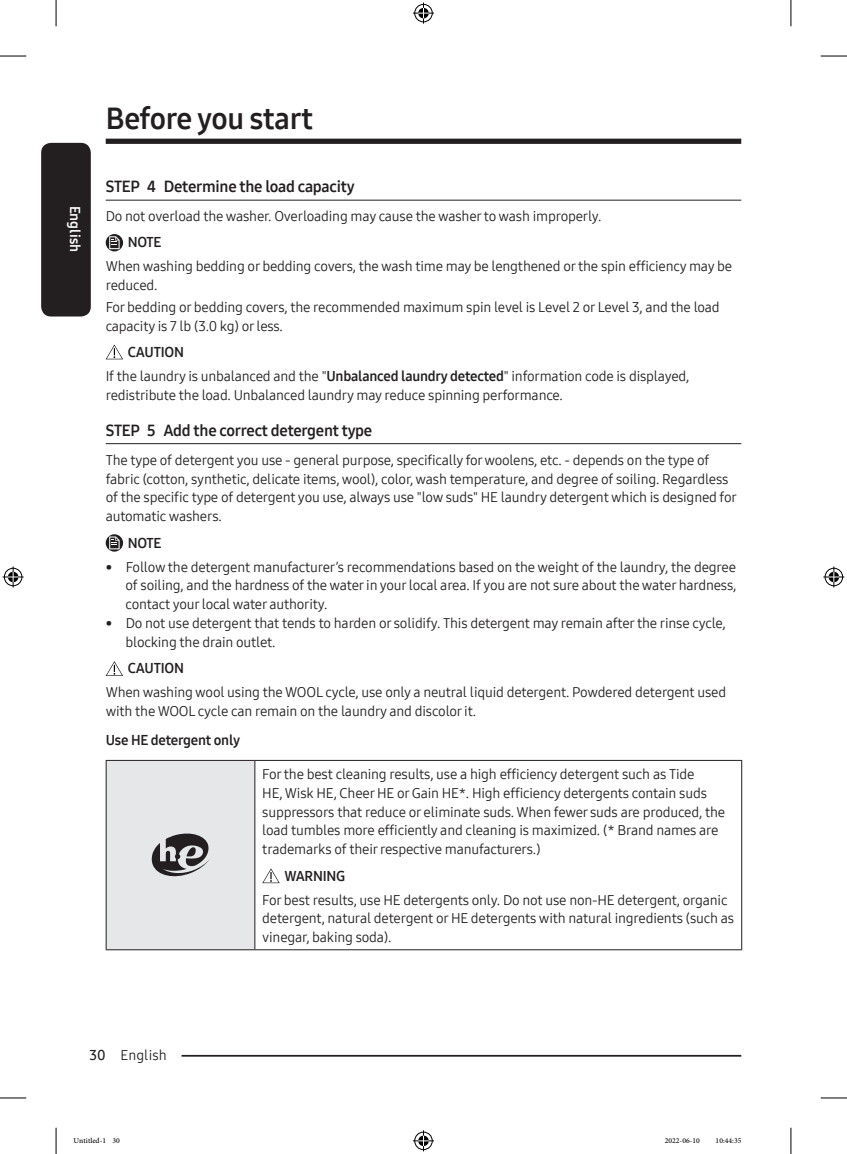
<style>
.page{position:relative;width:847px;height:1154px;background:#fff}
.page>*{position:absolute;margin:0;border:0;box-sizing:border-box;transform-origin:0 0}
.t1{font:29.75px "Samsung One 700";letter-spacing:-.01em;color:#231f20}
.t2{font:15.75px "Samsung One 700";letter-spacing:-.015em;color:#231f20}
.t3{font:14px/18.9px "Samsung One 400";letter-spacing:-.015em;color:#231f20}
.DL_DT_Icon{font:14px "Samsung One 700";letter-spacing:-.015em;color:#231f20}
.t4{font:14px "Samsung One 700";color:#fff}
.t5{font:10.5px "Adobe Arabic";color:#000}
.s1{font-family:"Samsung One 700"}
.s2{font-family:"Samsung One 600"}
</style>
<div class="page">
<div style="left:41px;top:143px;width:50px;height:173px;background:#231f20;border-radius:10px"></div>
<div style="left:106px;top:139px;width:635px;height:5px;background:#231f20"></div>
<hr style="left:135px;top:1055px;width:606px;height:1px;background:#231f20">
<div style="left:106px;top:1045px;width:75px;height:17px;background:#fff"></div>
<hr style="left:106px;top:200px;width:635px;height:1px;background:#231f20">
<hr style="left:106px;top:443px;width:635px;height:1px;background:#231f20">
<svg style="left:106px;top:234px;width:17px;height:17px"></svg>
<svg style="left:109px;top:236px;width:11px;height:13px"></svg>
<svg style="left:106px;top:345px;width:17px;height:14px"></svg>
<svg style="left:106px;top:534px;width:17px;height:18px"></svg>
<svg style="left:109px;top:536px;width:11px;height:13px"></svg>
<svg style="left:106px;top:661px;width:17px;height:15px"></svg>
<div style="left:106px;top:760px;width:149px;height:190px;background:#e6e7e9"></div>
<hr style="left:106px;top:760px;width:149px;height:1px;background:#231f20">
<hr style="left:106px;top:761px;width:1px;height:188px;background:#231f20">
<hr style="left:255px;top:760px;width:486px;height:1px;background:#231f20">
<hr style="left:254px;top:761px;width:1px;height:188px;background:#231f20">
<hr style="left:741px;top:761px;width:1px;height:188px;background:#231f20">
<hr style="left:106px;top:949px;width:149px;height:1px;background:#231f20">
<hr style="left:255px;top:949px;width:486px;height:1px;background:#231f20">
<svg style="left:151px;top:833px;width:58px;height:44px"></svg>
<svg style="left:262px;top:868px;width:17px;height:15px"></svg>
<svg style="left:0;top:56px;width:26px;height:1px"></svg>
<svg style="left:820px;top:56px;width:26px;height:1px"></svg>
<svg style="left:0;top:1097px;width:26px;height:1px"></svg>
<svg style="left:820px;top:1097px;width:26px;height:1px"></svg>
<svg style="left:56px;top:0;width:1px;height:26px"></svg>
<svg style="left:56px;top:1128px;width:1px;height:26px"></svg>
<svg style="left:790px;top:0;width:1px;height:26px"></svg>
<svg style="left:790px;top:1128px;width:1px;height:26px"></svg>
<svg style="left:413px;top:3px;width:21px;height:21px"></svg>
<svg style="left:413px;top:1130px;width:21px;height:21px"></svg>
<svg style="left:3px;top:566px;width:21px;height:21px"></svg>
<svg style="left:823px;top:566px;width:21px;height:21px"></svg>
<p class="t4" style="left:84px;top:205px;width:48px;rotate:90deg">English</p>
<h1 class="t1" style="left:106px;top:98px;width:209px">Before you start</h1>
<p class="t2" style="left:106px;top:176px;width:250px">STEP 4 Determine the load capacity</p>
<p class="t3" style="left:106px;top:207px;width:497px">Do not overload the washer. Overloading may cause the washer to wash improperly.</p>
<p class="DL_DT_Icon" style="left:128px;top:233px;width:35px">NOTE</p>
<p class="t3" style="left:106px;top:257px;width:627px">When washing bedding or bedding covers, the wash time may be lengthened or the spin efficiency may be reduced.</p>
<p class="t3" style="left:106px;top:297px;width:615px">For bedding or bedding covers, the recommended maximum spin level is Level 2 or Level 3, and the load capacity is 7 lb (3.0 kg) or less.</p>
<p class="DL_DT_Icon" style="left:128px;top:342px;width:58px">CAUTION</p>
<p class="t3" style="left:106px;top:366px;width:585px">If the laundry is unbalanced and the "<span class="s1">Unbalanced laundry detected</span>" information code is displayed, redistribute the load. Unbalanced laundry may reduce spinning performance.</p>
<p class="t2" style="left:106px;top:420px;width:268px">STEP 5 Add the correct detergent type</p>
<p class="t3" style="left:106px;top:450px;width:632px">The type of detergent you use - general purpose, specifically for woolens, etc. - depends on the type of fabric (cotton, synthetic, delicate items, wool), color, wash temperature, and degree of soiling. Regardless of the specific type of detergent you use, always use "low suds" HE laundry detergent which is designed for automatic washers.</p>
<p class="DL_DT_Icon" style="left:128px;top:533px;width:35px">NOTE</p>
<p class="t3" style="left:125px;top:557px;width:612px;text-align:justify;text-indent:-20px">• Follow the detergent manufacturer’s recommendations based on the weight of the laundry, the degree of soiling, and the hardness of the water in your local area. If you are not sure about the water hardness, contact your local water authority.</p>
<p class="t3" style="left:125px;top:614px;width:601px;text-indent:-20px">• Do not use detergent that tends to harden or solidify. This detergent may remain after the rinse cycle, blocking the drain outlet.</p>
<p class="DL_DT_Icon" style="left:128px;top:659px;width:58px">CAUTION</p>
<p class="t3" style="left:106px;top:683px;width:621px">When washing wool using the WOOL cycle, use only a neutral liquid detergent. Powdered detergent used with the WOOL cycle can remain on the laundry and discolor it.</p>
<h4 class="DL_DT_Icon" style="left:106px;top:731px;width:136px">Use HE detergent only</h4>
<p class="t3" style="left:262px;top:764px;width:464px">For the best cleaning results, use a high efficiency detergent such as Tide<br>HE, Wisk HE, Cheer HE or Gain HE*. High efficiency detergents contain suds suppressors that reduce or eliminate suds. When fewer suds are produced, the load tumbles more efficiently and cleaning is maximized. (* Brand names are trademarks of their respective manufacturers.)</p>
<p class="DL_DT_Icon" style="left:284px;top:866px;width:62px">WARNING</p>
<p class="t3" style="left:262px;top:890px;width:473px">For best results, use HE detergents only. Do not use non-HE detergent, organic detergent, natural detergent or HE detergents with natural ingredients (such as vinegar, baking soda).</p>
<p class="t3" style="left:89px;top:1045px;width:79px"><span class="s2">30</span> English</p>
<p class="t5" style="left:74px;top:1133px;width:48px">Untitled-1 30</p>
<p class="t5" style="left:664px;top:1133px;width:37px">2022-06-10</p>
<p class="t5" style="left:715px;top:1133px;width:27px">10:44:35</p>
</div>
